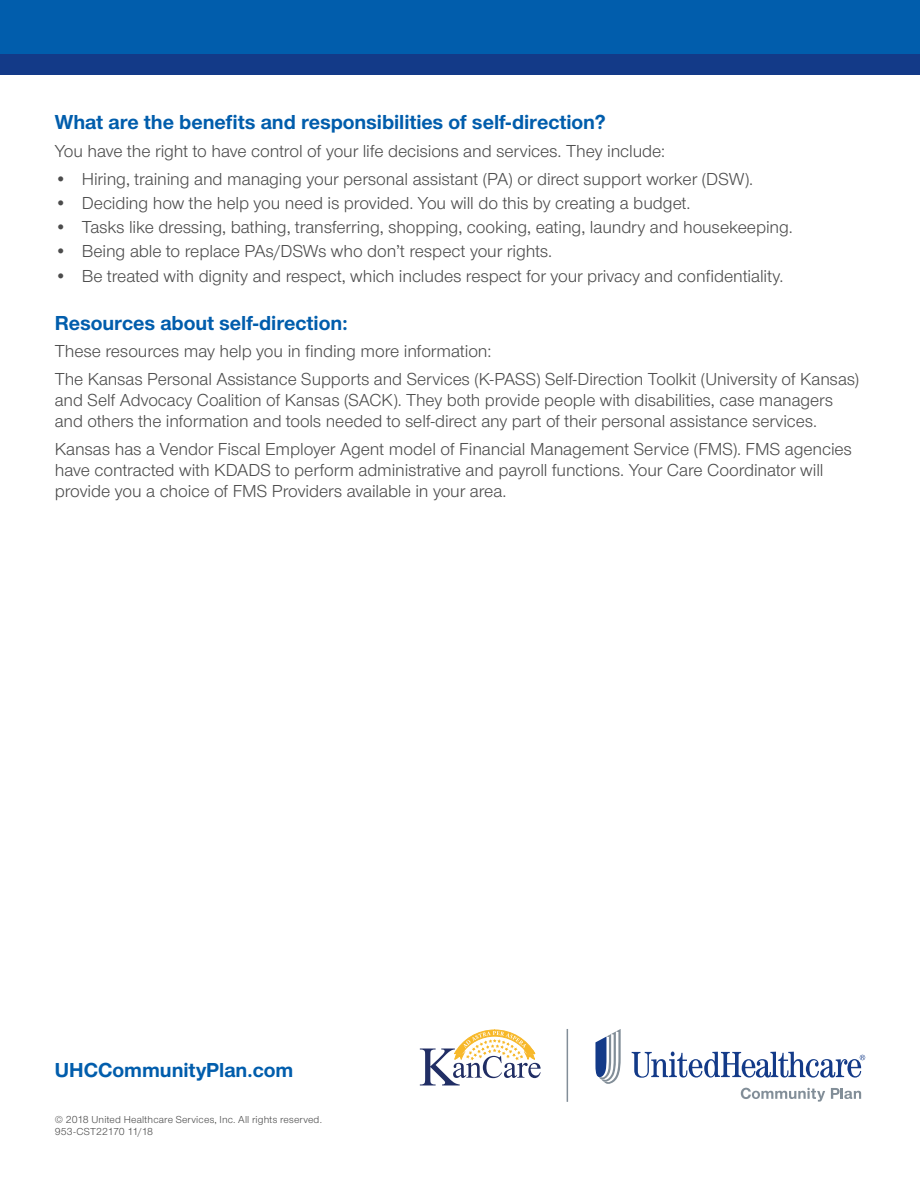
<style>
.page{position:relative;width:920px;height:1190px;background:#fff}
.page>*{position:absolute;margin:0;border:0;box-sizing:border-box;transform-origin:0 0}
.t1{font:700 21px "UHC Sans";color:#015dac}
.t2{font:18px/21px "UHC Sans";letter-spacing:-.005em;color:#4c4c4c}
.t3{font:10.5px/12.6px "UHC Sans";letter-spacing:.02em;color:#4c4c4c}
</style>
<div class="page">
<svg style="left:631px;top:1051px;width:234px;height:26px"></svg>
<svg style="left:595px;top:1029px;width:25px;height:55px"></svg>
<svg style="left:740px;top:1087px;width:121px;height:14px"></svg>
<svg style="left:420px;top:1029px;width:120px;height:56px"></svg>
<hr style="left:566px;top:1029px;width:2px;height:72px;background:#828e98">
<div style="left:0;top:0;width:920px;height:75px;background:#015dac"></div>
<div style="left:0;top:55px;width:920px;height:20px;background:#133a88"></div>
<p class="t1" style="left:55px;top:108px;width:552px">What are the benefits and responsibilities of self-direction?</p>
<p class="t2" style="left:55px;top:140px;width:612px">You have the right to have control of your life decisions and services. They include:</p>
<p class="t2" style="left:55px;top:167px;width:700px">• Hiring, training and managing your personal assistant (PA) or direct support worker (DSW).</p>
<p class="t2" style="left:55px;top:192px;width:637px">• Deciding how the help you need is provided. You will do this by creating a budget.</p>
<p class="t2" style="left:55px;top:216px;width:739px">• Tasks like dressing, bathing, transferring, shopping, cooking, eating, laundry and housekeeping.</p>
<p class="t2" style="left:55px;top:240px;width:499px">• Being able to replace PAs/DSWs who don’t respect your rights.</p>
<p class="t2" style="left:55px;top:264px;width:730px">• Be treated with dignity and respect, which includes respect for your privacy and confidentiality.</p>
<p class="t1" style="left:55px;top:308px;width:294px">Resources about self-direction:</p>
<p class="t2" style="left:55px;top:337px;width:805px;line-height:27.8px">These resources may help you in finding more information:<br>The Kansas Personal Assistance Supports and Services (K-PASS) Self-Direction Toolkit (University of Kansas)</p>
<p class="t2" style="left:55px;top:389px;width:779px">and Self Advocacy Coalition of Kansas (SACK). They both provide people with disabilities, case managers and others the information and tools needed to self-direct any part of their personal assistance services.</p>
<p class="t2" style="left:55px;top:438px;width:798px">Kansas has a Vendor Fiscal Employer Agent model of Financial Management Service (FMS). FMS agencies have contracted with KDADS to perform administrative and payroll functions. Your Care Coordinator will provide you a choice of FMS Providers available in your area.</p>
<p class="t1" style="left:55px;top:1055px;width:240px">UHCCommunityPlan.com</p>
<p class="t3" style="left:55px;top:1112px;width:269px">© 2018 United Healthcare Services, Inc. All rights reserved.<br>953-CST22170 11/18</p>
</div>
